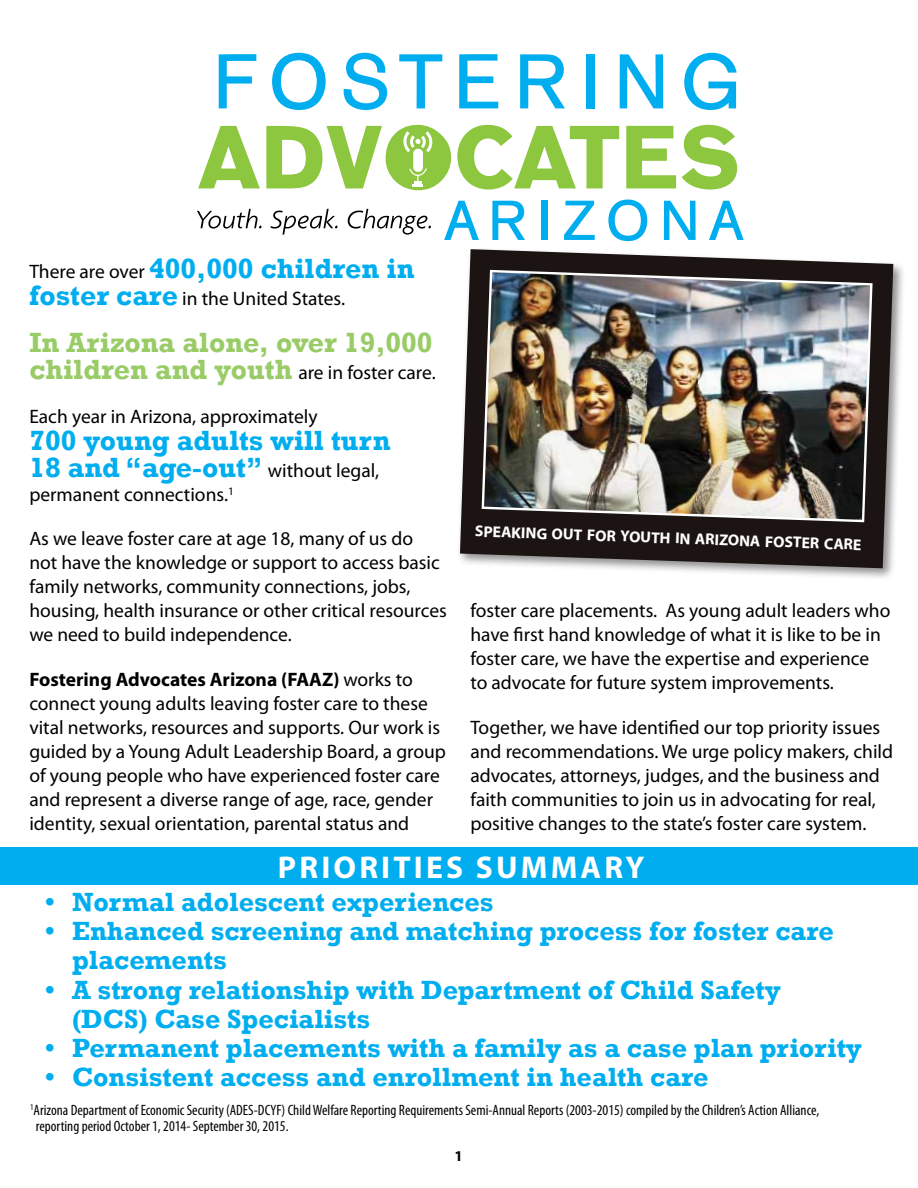
<style>
.page{position:relative;width:918px;height:1188px;background:#fff}
.page>*{position:absolute;margin:0;border:0;box-sizing:border-box;transform-origin:0 0}
.t1{font:700 31.65px "Myriad Pro";color:#fff}
.t2{font:700 28.5px/27px "Rockwell";color:#00aeef}
.t3{font:700 28.5px/27px "Rockwell";color:#99cc67}
.t4{font:700 27px/29.2px "Rockwell";color:#00aeef}
.t5{font:19.5px/24px "Myriad Pro";color:#000}
.t6{font:700 15.75px "Myriad Pro";color:#fff}
.t7{font:condensed 15px/16.5px "Myriad Pro";color:#000}
.t8{font:700 15px "Myriad Pro";color:#000}
.s1{font-family:"Myriad Pro";font-weight:400;font-size:19.5px;color:#000}
.s2{font-family:"Rockwell";font-weight:700;font-size:28.5px;color:#00aeef}
.s3{font-weight:700}
</style>
<div class="page">
<svg style="left:197px;top:209px;width:65px;height:20px"></svg>
<svg style="left:271px;top:209px;width:67px;height:26px"></svg>
<svg style="left:348px;top:209px;width:83px;height:26px"></svg>
<svg style="left:219px;top:54px;width:37px;height:54px"></svg>
<svg style="left:272px;top:53px;width:54px;height:57px"></svg>
<svg style="left:344px;top:53px;width:43px;height:57px"></svg>
<svg style="left:399px;top:54px;width:43px;height:54px"></svg>
<svg style="left:459px;top:54px;width:39px;height:54px"></svg>
<svg style="left:520px;top:54px;width:45px;height:54px"></svg>
<div style="left:586px;top:54px;width:8px;height:54px;background:#00aeef"></div>
<svg style="left:620px;top:54px;width:43px;height:54px"></svg>
<svg style="left:684px;top:53px;width:53px;height:57px"></svg>
<svg style="left:444px;top:201px;width:35px;height:39px"></svg>
<svg style="left:492px;top:201px;width:33px;height:39px"></svg>
<div style="left:541px;top:201px;width:6px;height:39px;background:#00aeef"></div>
<svg style="left:564px;top:201px;width:31px;height:39px"></svg>
<svg style="left:608px;top:200px;width:39px;height:41px"></svg>
<svg style="left:664px;top:201px;width:32px;height:39px"></svg>
<svg style="left:709px;top:201px;width:35px;height:39px"></svg>
<svg style="left:198px;top:126px;width:62px;height:62px"></svg>
<svg style="left:626px;top:126px;width:50px;height:62px"></svg>
<svg style="left:682px;top:125px;width:55px;height:65px"></svg>
<svg style="left:266px;top:124px;width:353px;height:67px"></svg>
<div style="left:457px;top:246px;width:449px;height:335px;background:#000;opacity:.45"></div>
<svg style="left:460px;top:249px;width:433px;height:319px;background:#4b4644"></svg>
<img style="left:480px;top:269px;width:394px;height:255px">
<div style="left:0;top:848px;width:918px;height:37px;background:#00aeef"></div>
<h2 class="t2" style="left:29px;top:254px;width:387px"><span class="s1">There are over</span> 400,000 children in</h2>
<p class="t5" style="left:29px;top:286px;width:317px"><span class="s2">foster care</span> in the United States.</p>
<h2 class="t3" style="left:29px;top:329px;width:408px">In Arizona alone, over 19,000 children and youth <span class="s1">are in foster care.</span></h2>
<p class="t5" style="left:29px;top:404px;width:290px">Each year in Arizona, approximately</p>
<h2 class="t2" style="left:29px;top:427px;width:363px">700 young adults will turn<br>18 and “age-out” <span class="s1">without legal,</span></h2>
<p class="t5" style="left:29px;top:482px;width:206px">permanent connections.<sup>1</sup></p>
<p class="t5" style="left:29px;top:526px;width:419px">As we leave foster care at age 18, many of us do<br>not have the knowledge or support to access basic family networks, community connections, jobs, housing, health insurance or other critical resources we need to build independence.</p>
<p class="t5" style="left:29px;top:667px;width:418px"><span class="s3">Fostering Advocates Arizona (FAAZ)</span> works to connect young adults leaving foster care to these vital networks, resources and supports. Our work is guided by a Young Adult Leadership Board, a group of young people who have experienced foster care and represent a diverse range of age, race, gender identity, sexual orientation, parental status and</p>
<p class="t6" style="left:475px;top:521px;width:388px;rotate:2deg">speaking out for youth in arizona foster care</p>
<p class="t5" style="left:470px;top:598px;width:422px">foster care placements. As young adult leaders who have first hand knowledge of what it is like to be in foster care, we have the expertise and experience to advocate for future system improvements.</p>
<p class="t5" style="left:470px;top:715px;width:424px">Together, we have identified our top priority issues and recommendations. We urge policy makers, child advocates, attorneys, judges, and the business and faith communities to join us in advocating for real, positive changes to the state’s foster care system.</p>
<h1 class="t1" style="left:278px;top:847px;width:20px">PRIORITIES</h1>
<h1 class="t1" style="left:476px;top:847px;width:127px">SUMMARY</h1>
<h3 class="t4" style="left:45px;top:887px;width:450px">• Normal adolescent experiences</h3>
<h3 class="t4" style="left:72px;top:916px;width:763px;text-indent:-27px">• Enhanced screening and matching process for foster care placements</h3>
<h3 class="t4" style="left:72px;top:975px;width:710px;text-indent:-27px">• A strong relationship with Department of Child Safety (DCS) Case Specialists</h3>
<h3 class="t4" style="left:45px;top:1033px;width:819px">• Permanent placements with a family as a case plan priority</h3>
<h3 class="t4" style="left:45px;top:1063px;width:665px">• Consistent access and enrollment in health care</h3>
<p class="t7" style="left:36px;top:1102px;width:785px;text-indent:-6px"><sup>1</sup>Arizona Department of Economic Security (ADES-DCYF) Child Welfare Reporting Requirements Semi-Annual Reports (2003-2015) compiled by the Children’s Action Alliance, reporting period October 1, 2014- September 30, 2015.</p>
<p class="t8" style="left:455px;top:1147px;width:10px">1</p>
</div>
